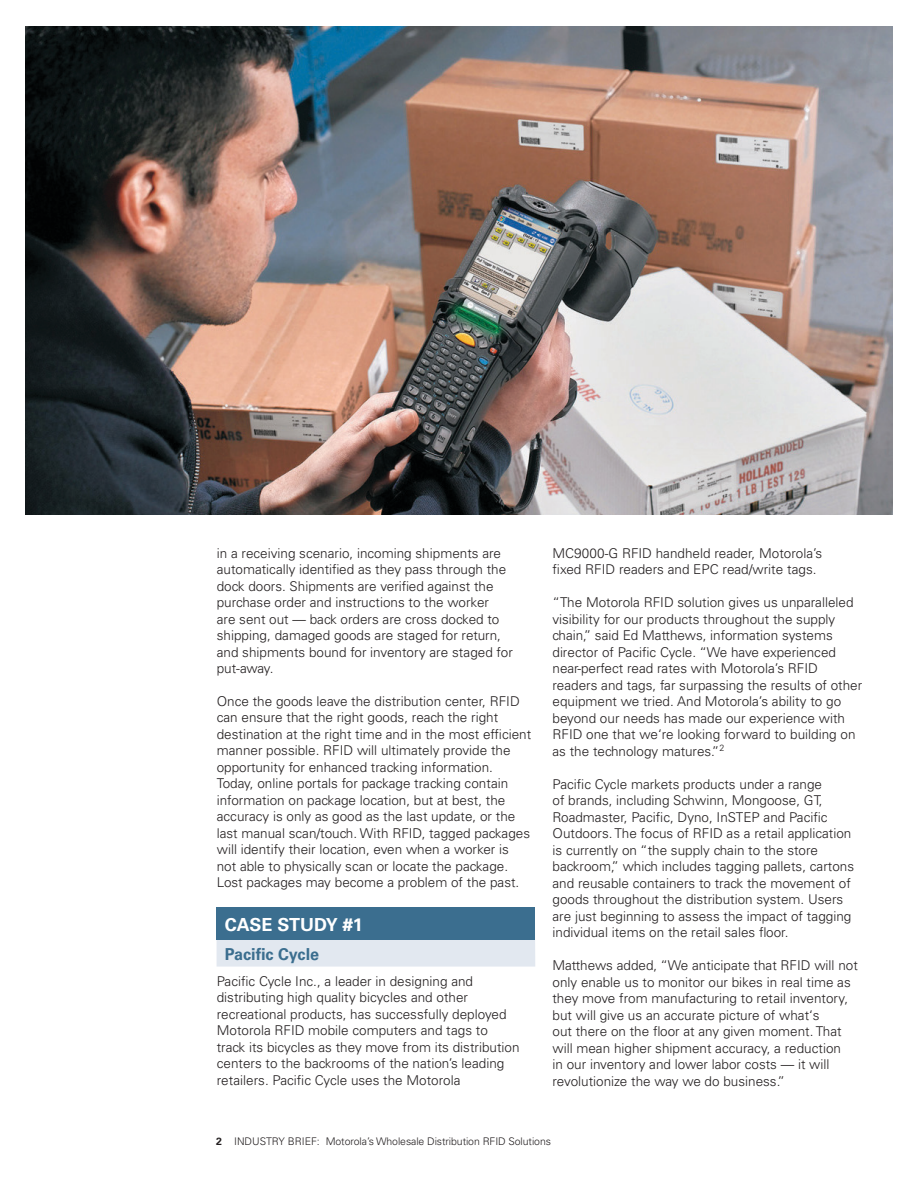
<style>
.page{position:relative;width:918px;height:1188px;background:#fff}
.page>*{position:absolute;margin:0;border:0;box-sizing:border-box;transform-origin:0 0}
.Body_copy{font:700 18px "Univers LT Std";color:#fff}
.Body_copy-2{font:700 16.5px "Univers LT Std";color:#3b6e8f}
.Body_Heading_3{font:300 13.5px/16.5px "Univers LT Std";color:#231f20}
.Body_copy-3{font:300 13.5px/16.5px "Univers LT Std";color:#231f20}
.Descriptor{font:300 10.5px "Univers LT Std";letter-spacing:-.01em;color:#231f20}
.s1{font-weight:700}
</style>
<div class="page">
<div style="left:217px;top:940px;width:318px;height:27px;background:#e2e8f0"></div>
<div style="left:217px;top:907px;width:318px;height:33px;background:#3b6e8f"></div>
<img style="left:26px;top:26px;width:867px;height:489px">
<p class="Body_copy-3" style="left:217px;top:545px;width:298px">in a receiving scenario, incoming shipments are automatically identified as they pass through the dock doors. Shipments are verified against the purchase order and instructions to the worker<br>are sent out — back orders are cross docked to shipping, damaged goods are staged for return, and shipments bound for inventory are staged for put-away.</p>
<p class="Body_copy-3" style="left:217px;top:693px;width:316px">Once the goods leave the distribution center, RFID can ensure that the right goods, reach the right destination at the right time and in the most efficient manner possible. RFID will ultimately provide the opportunity for enhanced tracking information.<br>Today, online portals for package tracking contain information on package location, but at best, the accuracy is only as good as the last update, or the last manual scan/touch. With RFID, tagged packages will identify their location, even when a worker is not able to physically scan or locate the package.<br>Lost packages may become a problem of the past.</p>
<p class="Body_copy" style="left:225px;top:915px;width:140px">CASE STUDY #1</p>
<p class="Body_copy-2" style="left:225px;top:944px;width:96px">Pacific Cycle</p>
<p class="Body_Heading_3" style="left:217px;top:973px;width:304px">Pacific Cycle Inc., a leader in designing and distributing high quality bicycles and other recreational products, has successfully deployed Motorola RFID mobile computers and tags to track its bicycles as they move from its distribution centers to the backrooms of the nation’s leading retailers. Pacific Cycle uses the Motorola</p>
<p class="Body_Heading_3" style="left:552px;top:545px;width:271px">MC9000-G RFID handheld reader, Motorola’s fixed RFID readers and EPC read/write tags.</p>
<p class="Body_Heading_3" style="left:552px;top:594px;width:311px">“The Motorola RFID solution gives us unparalleled visibility for our products throughout the supply chain,” said Ed Matthews, information systems director of Pacific Cycle. “We have experienced near-perfect read rates with Motorola’s RFID readers and tags, far surpassing the results of other equipment we tried. And Motorola’s ability to go beyond our needs has made our experience with RFID one that we‘re looking forward to building on as the technology matures.”<sup>2</sup></p>
<p class="Body_Heading_3" style="left:553px;top:776px;width:303px">Pacific Cycle markets products under a range<br>of brands, including Schwinn, Mongoose, GT, Roadmaster, Pacific, Dyno, InSTEP and Pacific Outdoors. The focus of RFID as a retail application is currently on “the supply chain to the store backroom,” which includes tagging pallets, cartons and reusable containers to track the movement of goods throughout the distribution system. Users are just beginning to assess the impact of tagging individual items on the retail sales floor.</p>
<p class="Body_Heading_3" style="left:553px;top:957px;width:307px">Matthews added, “We anticipate that RFID will not only enable us to monitor our bikes in real time as they move from manufacturing to retail inventory, but will give us an accurate picture of what‘s<br>out there on the floor at any given moment. That will mean higher shipment accuracy, a reduction<br>in our inventory and lower labor costs — it will revolutionize the way we do business.”</p>
<p class="Descriptor" style="left:216px;top:1135px;width:336px"><span class="s1">2</span> INDUSTRY BRIEF: Motorola’s Wholesale Distribution RFID Solutions</p>
</div>
